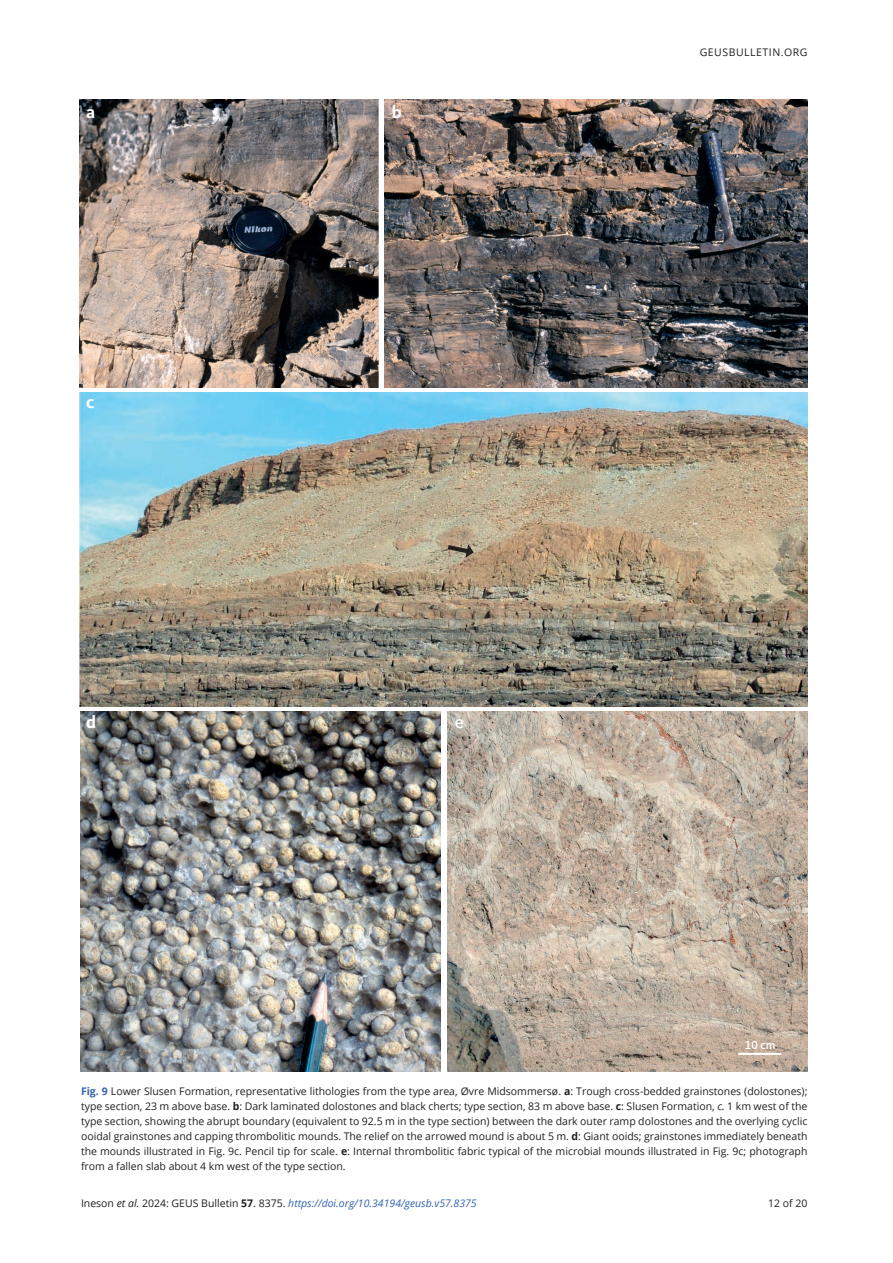
<style>
.page{position:relative;width:893px;height:1263px;background:#fff}
.page>*{position:absolute;margin:0;border:0;box-sizing:border-box;transform-origin:0 0}
.t1{font:700 18px "Kievit Pro";color:#fff}
.t2{font:500 18px "Kievit Pro";color:#fff}
.t3{font:500 12px "Kievit Pro";color:#fff}
.FC{font:10.5px/15px "Open Sans";color:#231f20;text-align:justify}
.t4{font:italic 10.5px "Open Sans";color:#3463af}
.FC-2{font:10.5px "Open Sans";letter-spacing:.05em;color:#231f20}
.s1{font-weight:700;color:#3463af}
.s2{font-weight:700}
.s3{font-style:italic}
.s4{font-style:normal;color:#231f20}
.s5{color:#231f20}
.s6{font-weight:700;font-style:normal;color:#231f20}
</style>
<div class="page">
<img style="left:80px;top:392px;width:727px;height:314px">
<img style="left:384px;top:99px;width:423px;height:288px">
<img style="left:80px;top:100px;width:299px;height:287px">
<img style="left:447px;top:711px;width:360px;height:361px">
<img style="left:81px;top:712px;width:360px;height:360px">
<hr style="left:738px;top:1053px;width:43px;height:2px;background:#fff">
<svg style="left:443px;top:542px;width:31px;height:16px"></svg>
<p class="t1" style="left:86px;top:101px;width:11px">a</p>
<p class="t1" style="left:86px;top:391px;width:10px">c</p>
<p class="t1" style="left:392px;top:101px;width:11px">b</p>
<p class="t1" style="left:86px;top:711px;width:12px">d</p>
<p class="t2" style="left:455px;top:711px;width:11px">e</p>
<p class="FC-2" style="left:700px;top:45px;width:109px">GEUSBULLETIN.ORG</p>
<p class="t3" style="left:745px;top:1037px;width:32px">10 cm</p>
<p class="FC" style="left:81px;top:1083px;width:728px"><span class="s1">Fig. 9</span> Lower Slusen Formation, representative lithologies from the type area, Øvre Midsommersø. <span class="s2">a</span>: Trough cross-bedded grainstones (dolostones); type section, 23 m above base. <span class="s2">b</span>: Dark laminated dolostones and black cherts; type section, 83 m above base. <span class="s2">c</span>: Slusen Formation, <span class="s3">c.</span> 1 km west of the type section, showing the abrupt boundary (equivalent to 92.5 m in the type section) between the dark outer ramp dolostones and the overlying cyclic ooidal grainstones and capping thrombolitic mounds. The relief on the arrowed mound is about 5 m. <span class="s2">d</span>: Giant ooids; grainstones immediately beneath the mounds illustrated in Fig. 9c. Pencil tip for scale. <span class="s2">e</span>: Internal thrombolitic fabric typical of the microbial mounds illustrated in Fig. 9c; photograph from a fallen slab about 4 km west of the type section.</p>
<p class="t4" style="left:81px;top:1196px;width:397px"><span class="s4">Ineson</span> <span class="s5">et al.</span> <span class="s4">2024: GEUS Bulletin</span> <span class="s6">57</span><span class="s4">. 8375.</span> https://doi.org/10.34194/geusb.v57.8375</p>
<p class="FC" style="left:768px;top:1195px;width:41px">12 of 20</p>
</div>
